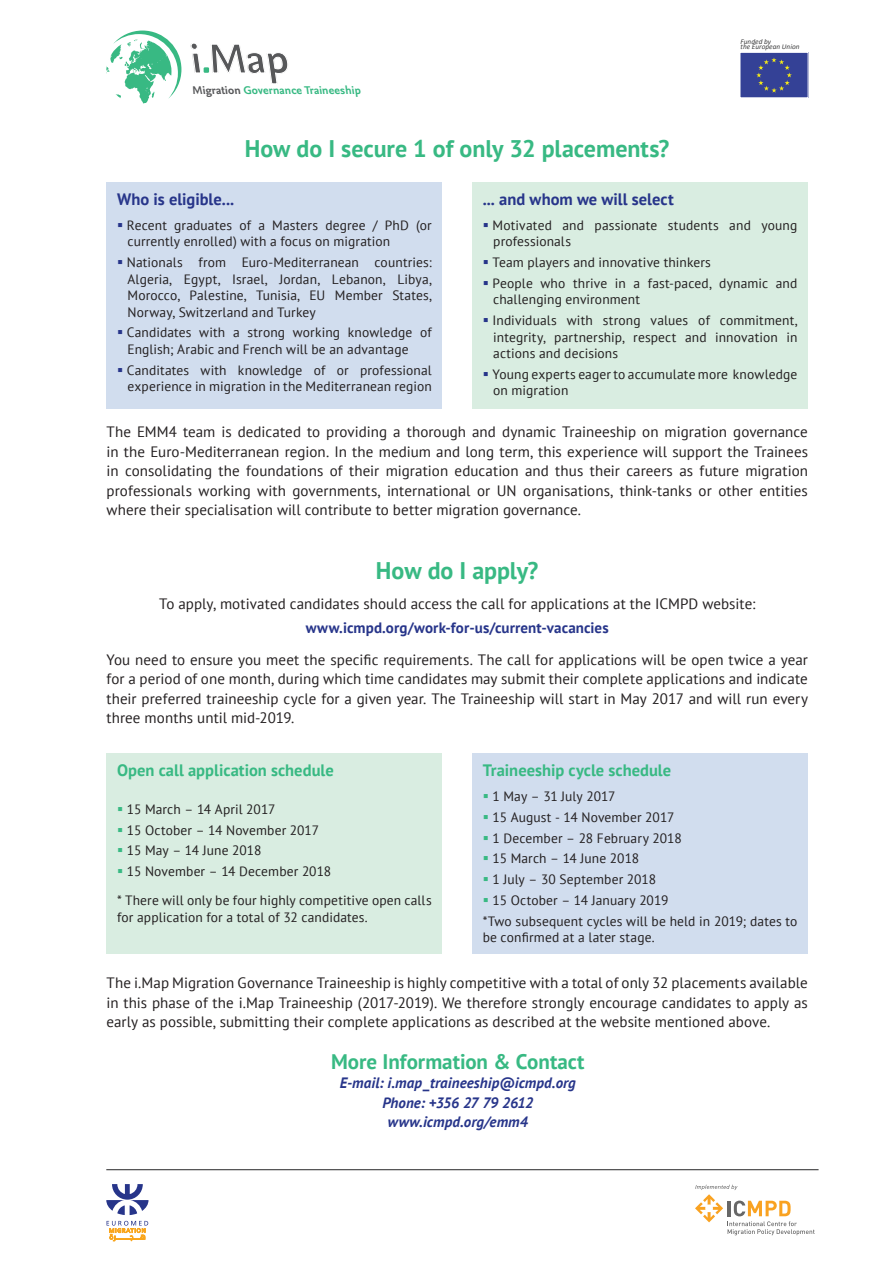
<style>
.page{position:relative;width:893px;height:1263px;background:#fff}
.page>*{position:absolute;margin:0;border:0;box-sizing:border-box;transform-origin:0 0}
.t1{font:700 43.65px "Nexus Sans";color:#57585a}
.Body_Title__2{font:700 24px "PT Sans";letter-spacing:-.005em;color:#38b983}
.Body_Title__2-2{font:700 21px "PT Sans";color:#38b983}
.Body_Title__3{font:700 16.5px "PT Sans";color:#38b983}
.Body_Title__3-2{font:700 16.5px "PT Sans";letter-spacing:.005em;color:#27358a}
.Body_Text___1{font:15px/19.5px "PT Sans";letter-spacing:.005em;color:#231f20;text-align:justify}
.Body_Caption{font:italic 700 15px "PT Sans";letter-spacing:.005em;color:#27358a}
.Body_Text___1-2{font:700 15px "PT Sans";letter-spacing:.005em;color:#27358a}
.Body_Caption-2{font:italic 700 15px "PT Sans";letter-spacing:-.025em;color:#27358a}
.Body_Text___1-3{font:13.5px/16.5px "PT Sans";letter-spacing:.01em;color:#231f20}
.t2{font:700 11.7px "Nexus Sans";color:#38b983}
.t3{font:italic 7.35px/5.6px "Calibri";color:#3e3e3f}
.s1{color:#57585a}
</style>
<div class="page">
<hr style="left:106px;top:1169px;width:713px;height:1px;background:#3e3e3f">
<svg style="left:695px;top:1185px;width:120px;height:50px"></svg>
<svg style="left:106px;top:1184px;width:42px;height:31px"></svg>
<svg style="left:107px;top:1221px;width:41px;height:20px"></svg>
<svg style="left:106px;top:31px;width:75px;height:73px"></svg>
<svg style="left:203px;top:67px;width:7px;height:6px"></svg>
<div style="left:740px;top:52px;width:68px;height:46px;background:#344196"></div>
<div style="left:740px;top:52px;width:68px;height:46px;border:1px solid #fff"></div>
<svg style="left:756px;top:58px;width:36px;height:35px"></svg>
<div style="left:107px;top:753px;width:335px;height:200px;background:#d9ede1"></div>
<div style="left:107px;top:182px;width:335px;height:226px;background:#d1ddee"></div>
<div style="left:472px;top:753px;width:336px;height:200px;background:#d1ddee"></div>
<div style="left:472px;top:182px;width:336px;height:227px;background:#d9ede1"></div>
<h1 class="t1" style="left:193px;top:31px;width:107px">iMap</h1>
<p class="t3" style="left:741px;top:38px;width:60px">Funded by<br>the European Union</p>
<p class="t2" style="left:193px;top:83px;width:172px"><span class="s1">Migration</span> Governance Traineeship</p>
<p class="Body_Title__2" style="left:245px;top:132px;width:426px">How do I secure 1 of only 32 placements?</p>
<p class="Body_Title__3-2" style="left:117px;top:188px;width:119px">Who is eligible...</p>
<p class="Body_Text___1-3" style="left:127px;top:217px;width:306px">Recent graduates of a Masters degree / PhD (or currently enrolled) with a focus on migration</p>
<p class="Body_Text___1-3" style="left:127px;top:254px;width:306px;text-align:justify">Nationals from Euro-Mediterranean countries:<br>Algeria, Egypt, Israel, Jordan, Lebanon, Libya, Morocco, Palestine, Tunisia, EU Member States, Norway, Switzerland and Turkey</p>
<p class="Body_Text___1-3" style="left:127px;top:324px;width:306px">Candidates with a strong working knowledge of<br>English; Arabic and French will be an advantage</p>
<p class="Body_Text___1-3" style="left:127px;top:361px;width:306px">Canditates with knowledge of or professional experience in migration in the Mediterranean region</p>
<p class="Body_Title__3-2" style="left:483px;top:188px;width:193px">... and whom we will select</p>
<p class="Body_Text___1-3" style="left:492px;top:217px;width:306px">Motivated and passionate students and young professionals</p>
<p class="Body_Text___1-3" style="left:492px;top:254px;width:220px">Team players and innovative thinkers</p>
<p class="Body_Text___1-3" style="left:492px;top:275px;width:306px">People who thrive in a fast-paced, dynamic and challenging environment</p>
<p class="Body_Text___1-3" style="left:492px;top:312px;width:306px;text-align:justify">Individuals with strong values of commitment, integrity, partnership, respect and innovation in actions and decisions</p>
<p class="Body_Text___1-3" style="left:492px;top:366px;width:306px">Young experts eager to accumulate more knowledge on migration</p>
<p class="Body_Text___1" style="left:107px;top:422px;width:703px">The EMM4 team is dedicated to providing a thorough and dynamic Traineeship on migration governance in the Euro-Mediterranean region. In the medium and long term, this experience will support the Trainees in consolidating the foundations of their migration education and thus their careers as future migration professionals working with governments, international or UN organisations, think-tanks or other entities where their specialisation will contribute to better migration governance.</p>
<p class="Body_Title__2" style="left:376px;top:554px;width:164px">How do I apply?</p>
<p class="Body_Text___1" style="left:159px;top:593px;width:598px">To apply, motivated candidates should access the call for applications at the ICMPD website:</p>
<p class="Body_Text___1-2" style="left:306px;top:617px;width:304px">www.icmpd.org/work-for-us/current-vacancies</p>
<p class="Body_Text___1" style="left:107px;top:649px;width:703px">You need to ensure you meet the specific requirements. The call for applications will be open twice a year for a period of one month, during which time candidates may submit their complete applications and indicate their preferred traineeship cycle for a given year. The Traineeship will start in May 2017 and will run every three months until mid-2019.</p>
<p class="Body_Title__3" style="left:117px;top:759px;width:218px">Open call application schedule</p>
<p class="Body_Text___1-3" style="left:127px;top:801px;width:150px">15 March – 14 April 2017</p>
<p class="Body_Text___1-3" style="left:127px;top:821px;width:194px">15 October – 14 November 2017</p>
<p class="Body_Text___1-3" style="left:127px;top:842px;width:136px">15 May – 14 June 2018</p>
<p class="Body_Text___1-3" style="left:127px;top:863px;width:206px">15 November – 14 December 2018</p>
<p class="Body_Text___1-3" style="left:117px;top:892px;width:316px">* There will only be four highly competitive open calls for application for a total of 32 candidates.</p>
<p class="Body_Title__3" style="left:483px;top:759px;width:190px">Traineeship cycle schedule</p>
<p class="Body_Text___1-3" style="left:492px;top:788px;width:124px">1 May – 31 July 2017</p>
<p class="Body_Text___1-3" style="left:492px;top:809px;width:183px">15 August - 14 November 2017</p>
<p class="Body_Text___1-3" style="left:492px;top:829px;width:191px">1 December – 28 February 2018</p>
<p class="Body_Text___1-3" style="left:492px;top:850px;width:148px">15 March – 14 June 2018</p>
<p class="Body_Text___1-3" style="left:492px;top:871px;width:165px">1 July – 30 September 2018</p>
<p class="Body_Text___1-3" style="left:492px;top:892px;width:177px">15 October – 14 January 2019</p>
<p class="Body_Text___1-3" style="left:483px;top:912px;width:316px">*Two subsequent cycles will be held in 2019; dates to be confirmed at a later stage.</p>
<p class="Body_Text___1" style="left:107px;top:973px;width:703px">The i.Map Migration Governance Traineeship is highly competitive with a total of only 32 placements available in this phase of the i.Map Traineeship (2017-2019). We therefore strongly encourage candidates to apply as early as possible, submitting their complete applications as described at the website mentioned above.</p>
<p class="Body_Title__2-2" style="left:331px;top:1048px;width:255px">More Information &amp; Contact</p>
<p class="Body_Caption" style="left:340px;top:1073px;width:237px">E-mail: i.map_traineeship@icmpd.org</p>
<p class="Body_Caption-2" style="left:382px;top:1092px;width:153px">Phone: +356 27 79 2612</p>
<p class="Body_Caption" style="left:388px;top:1112px;width:141px">www.icmpd.org/emm4</p>
</div>
